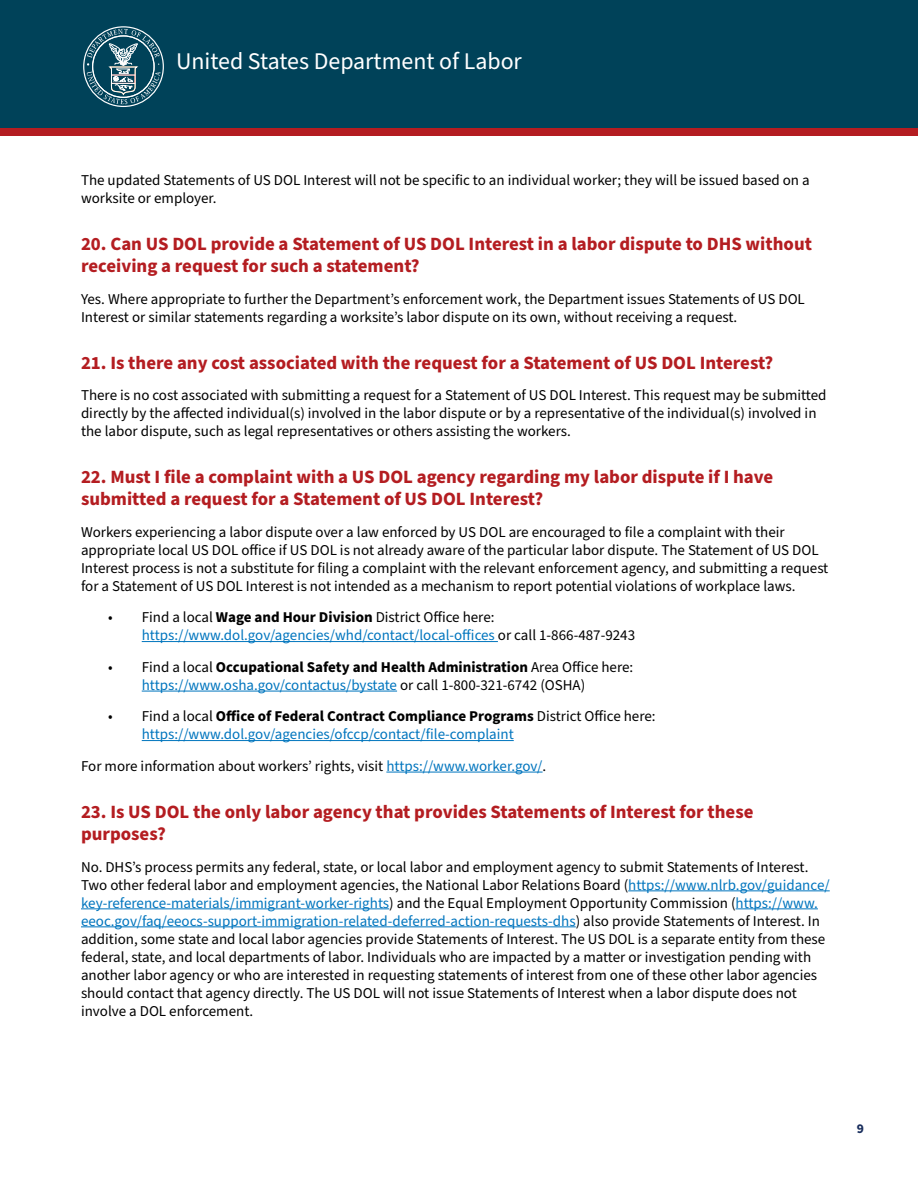
<style>
.page{position:relative;width:918px;height:1188px;background:#fff}
.page>*{position:absolute;margin:0;border:0;box-sizing:border-box;transform-origin:0 0}
.t1{font:23.85px "Source Sans Pro";color:#fff}
.t2{font:700 18.75px/22.5px "Source Sans Pro";color:#b41d21}
.t3{font:15px/18px "Source Sans Pro";color:#000}
.t4{font:15px/18px "Source Sans Pro";color:#0075be}
.t5{font:700 13.5px "Source Sans Pro";color:#192e5d}
.s1{color:#000}
.s2{font-weight:700;color:#000}
.s3{font-weight:700}
.s4{color:#0075be}
</style>
<div class="page">
<div style="left:0;top:0;width:918px;height:128px;background:#004259"></div>
<div style="left:0;top:128px;width:918px;height:8px;background:#b41d21"></div>
<div style="left:83px;top:26px;width:81px;height:81px;border:1px solid #fff;border-radius:50%"></div>
<svg style="left:87px;top:29px;width:73px;height:75px"></svg>
<hr style="left:142px;top:641px;width:356px;height:1px;background:#0075be">
<hr style="left:142px;top:691px;width:255px;height:1px;background:#0075be">
<hr style="left:142px;top:740px;width:372px;height:1px;background:#0075be">
<hr style="left:386px;top:772px;width:157px;height:1px;background:#0075be">
<hr style="left:628px;top:890px;width:202px;height:1px;background:#0075be">
<hr style="left:81px;top:908px;width:308px;height:1px;background:#0075be">
<hr style="left:736px;top:908px;width:82px;height:1px;background:#0075be">
<hr style="left:81px;top:926px;width:495px;height:1px;background:#0075be">
<h1 class="t1" style="left:176px;top:46px;width:347px">United States Department of Labor</h1>
<p class="t3" style="left:81px;top:172px;width:730px">The updated Statements of US DOL Interest will not be specific to an individual worker; they will be issued based on a worksite or employer.</p>
<h3 class="t2" style="left:81px;top:233px;width:733px">20. Can US DOL provide a Statement of US DOL Interest in a labor dispute to DHS without receiving a request for such a statement?</h3>
<p class="t3" style="left:81px;top:290px;width:725px">Yes. Where appropriate to further the Department’s enforcement work, the Department issues Statements of US DOL<br>Interest or similar statements regarding a worksite’s labor dispute on its own, without receiving a request.</p>
<h3 class="t2" style="left:81px;top:352px;width:694px">21. Is there any cost associated with the request for a Statement of US DOL Interest?</h3>
<p class="t3" style="left:81px;top:387px;width:747px">There is no cost associated with submitting a request for a Statement of US DOL Interest. This request may be submitted directly by the affected individual(s) involved in the labor dispute or by a representative of the individual(s) involved in the labor dispute, such as legal representatives or others assisting the workers.</p>
<h3 class="t2" style="left:81px;top:466px;width:694px">22. Must I file a complaint with a US DOL agency regarding my labor dispute if I have submitted a request for a Statement of US DOL Interest?</h3>
<p class="t3" style="left:81px;top:523px;width:749px">Workers experiencing a labor dispute over a law enforced by US DOL are encouraged to file a complaint with their appropriate local US DOL office if US DOL is not already aware of the particular labor dispute. The Statement of US DOL Interest process is not a substitute for filing a complaint with the relevant enforcement agency, and submitting a request for a Statement of US DOL Interest is not intended as a mechanism to report potential violations of workplace laws.</p>
<p class="t4" style="left:142px;top:609px;width:495px;text-indent:-34px"><span class="s1">• Find a local</span> <span class="s2">Wage and Hour Division</span> <span class="s1">District Office here: </span>https://www.dol.gov/agencies/whd/contact/local-offices <span class="s1">or call 1-866-487-9243</span></p>
<p class="t3" style="left:142px;top:658px;width:493px;text-indent:-34px">• Find a local <span class="s3">Occupational Safety and Health Administration</span> Area Office here: <span class="s4">https://www.osha.gov/contactus/bystate</span> or call 1-800-321-6742 (OSHA)</p>
<p class="t4" style="left:142px;top:708px;width:515px;text-indent:-34px"><span class="s1">• Find a local</span> <span class="s2">Office of Federal Contract Compliance Programs</span> <span class="s1">District Office here: </span>https://www.dol.gov/agencies/ofccp/contact/file-complaint</p>
<p class="t3" style="left:81px;top:757px;width:467px">For more information about workers’ rights, visit <span class="s4">https://www.worker.gov/</span>.</p>
<h3 class="t2" style="left:81px;top:801px;width:674px">23. Is US DOL the only labor agency that provides Statements of Interest for these purposes?</h3>
<p class="t3" style="left:81px;top:858px;width:750px">No. DHS’s process permits any federal, state, or local labor and employment agency to submit Statements of Interest.<br>Two other federal labor and employment agencies, the National Labor Relations Board (<span class="s4">https://www.nlrb.gov/guidance/ key-reference-materials/immigrant-worker-rights</span>) and the Equal Employment Opportunity Commission (<span class="s4">https://www. eeoc.gov/faq/eeocs-support-immigration-related-deferred-action-requests-dhs</span>) also provide Statements of Interest. In addition, some state and local labor agencies provide Statements of Interest. The US DOL is a separate entity from these federal, state, and local departments of labor. Individuals who are impacted by a matter or investigation pending with another labor agency or who are interested in requesting statements of interest from one of these other labor agencies should contact that agency directly. The US DOL will not issue Statements of Interest when a labor dispute does not involve a DOL enforcement.</p>
<p class="t5" style="left:857px;top:1119px;width:9px">9</p>
</div>
